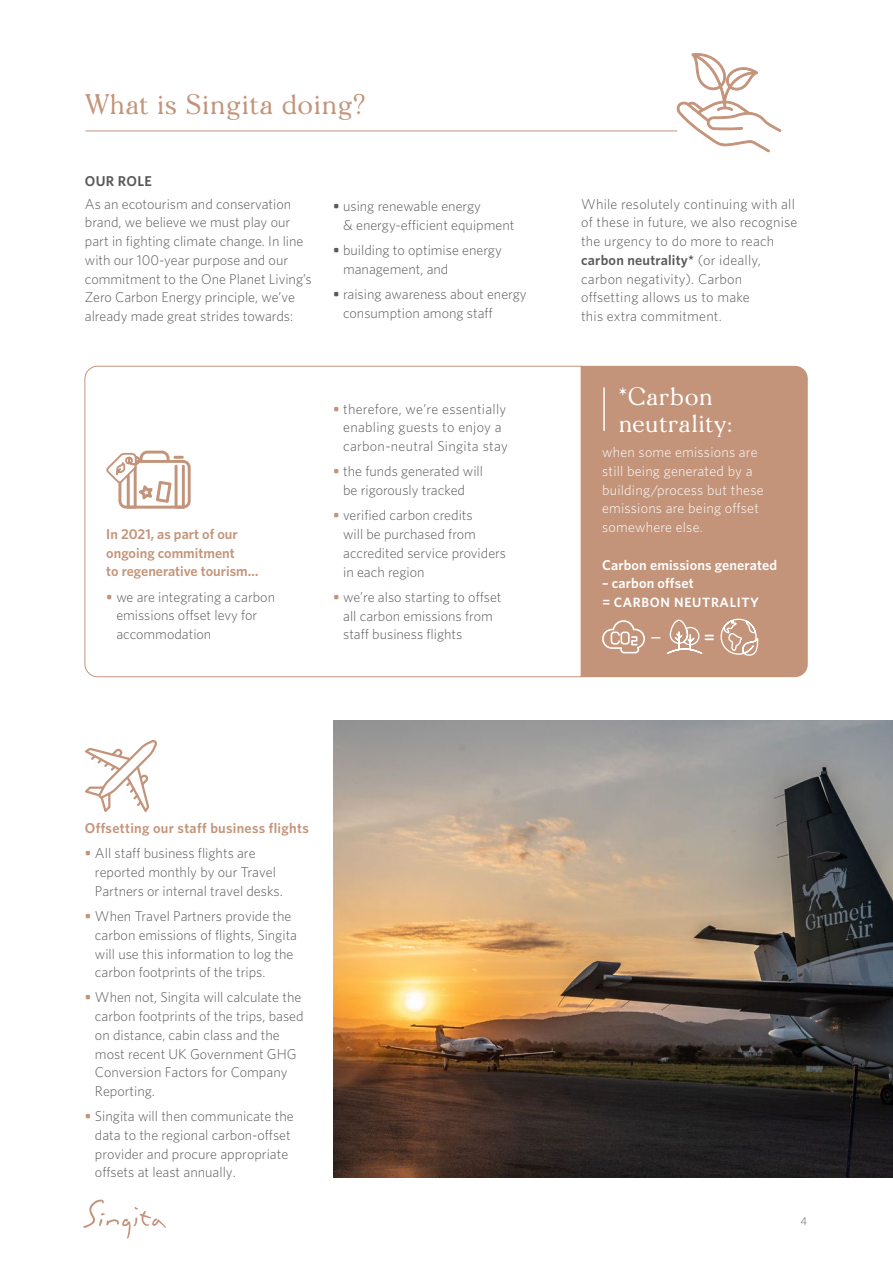
<style>
.page{position:relative;width:893px;height:1263px;background:#fff}
.page>*{position:absolute;margin:0;border:0;box-sizing:border-box;transform-origin:0 0}
.t1{font:27px "Morion";letter-spacing:.02em;color:#c3947a}
.t2{font:24px/27px "Morion";letter-spacing:.02em;color:#fff}
.t3{font:500 19.95px "Quicksand";color:#fff}
.t4{font:500 16.05px "Quicksand";color:#fff}
.t5{font:300 14.25px/18.8px "Whitney";color:#575a58}
.t6{font:300 14.25px/18.8px "Whitney";letter-spacing:.015em;color:#fff}
.t7{font:300 14.25px/18.8px "Whitney";letter-spacing:.02em;color:#575a58}
.t8{font:600 14.25px/18.8px "Whitney";color:#c3947a}
.t9{font:600 14.25px "Whitney";letter-spacing:.01em;color:#fff}
.t10{font:600 14.25px "Whitney";letter-spacing:.02em;color:#c3947a}
.t11{font:600 14.25px "Whitney";letter-spacing:.02em;color:#575a58}
.t12{font:600 13.5px "Whitney";letter-spacing:.05em;color:#fff}
.t13{font:300 11.25px "Whitney";color:#575a58}
.s1{font-weight:600}
.s2{font-weight:600;color:#c3947a}
.s3{font-size:14.25px}
</style>
<div class="page">
<svg style="left:84px;top:365px;width:498px;height:312px"></svg>
<hr style="left:86px;top:131px;width:591px;height:1px;background:#c3947a">
<svg style="left:83px;top:1199px;width:83px;height:39px"></svg>
<svg style="left:676px;top:53px;width:106px;height:99px"></svg>
<div style="left:581px;top:366px;width:227px;height:311px;background:#c3947a"></div>
<hr style="left:603px;top:388px;width:2px;height:42px;background:#fff">
<svg style="left:85px;top:740px;width:72px;height:72px"></svg>
<svg style="left:104px;top:451px;width:87px;height:58px"></svg>
<img style="left:333px;top:720px;width:560px;height:458px">
<svg style="left:666px;top:619px;width:37px;height:36px"></svg>
<svg style="left:602px;top:620px;width:43px;height:33px"></svg>
<svg style="left:720px;top:617px;width:40px;height:41px;background:#cfaa96"></svg>
<h1 class="t1" style="left:85px;top:81px;width:282px">What is Singita doing?</h1>
<p class="t11" style="left:85px;top:171px;width:68px">OUR ROLE</p>
<p class="t5" style="left:85px;top:194px;width:228px">As an ecotourism and conservation brand, we believe we must play our part in fighting climate change. In line with our 100-year purpose and our commitment to the One Planet Living’s Zero Carbon Energy principle, we’ve already made great strides towards:</p>
<p class="t5" style="left:343px;top:196px;width:173px;text-indent:-10px"><span class="s1">•</span> using renewable energy<br>&amp; energy-efficient equipment</p>
<p class="t5" style="left:343px;top:240px;width:160px;text-indent:-10px"><span class="s1">•</span> building to optimise energy management, and</p>
<p class="t5" style="left:343px;top:284px;width:185px;text-indent:-10px"><span class="s1">•</span> raising awareness about energy consumption among staff</p>
<p class="t8" style="left:106px;top:524px;width:154px">In 2021, as part of our ongoing commitment<br>to regenerative tourism…</p>
<p class="t5" style="left:116px;top:587px;width:160px;text-indent:-10px"><span class="s2">•</span> we are integrating a carbon emissions offset levy for accommodation</p>
<p class="t7" style="left:343px;top:399px;width:166px;text-indent:-10px"><span class="s2">•</span> therefore, we’re essentially enabling guests to enjoy a carbon-neutral Singita stay</p>
<p class="t5" style="left:333px;top:461px;width:151px;text-align:center"><span class="s2">•</span> the funds generated will be rigorously tracked</p>
<p class="t5" style="left:343px;top:505px;width:164px;text-indent:-10px"><span class="s2">•</span> verified carbon credits<br>will be purchased from accredited service providers in each region</p>
<p class="t5" style="left:343px;top:587px;width:160px;text-indent:-10px"><span class="s2">•</span> we’re also starting to offset all carbon emissions from staff business flights</p>
<p class="t5" style="left:581px;top:194px;width:218px">While resolutely continuing with all of these in future, we also recognise the urgency to do more to reach <span class="s1">carbon neutrality*</span> (or ideally, carbon negativity). Carbon offsetting allows us to make<br>this extra commitment.</p>
<h2 class="t2" style="left:618px;top:380px;width:116px">*Carbon neutrality:</h2>
<p class="t6" style="left:602px;top:442px;width:163px">when some emissions are still being generated by a building/process but these emissions are being offset somewhere else.</p>
<p class="t9" style="left:602px;top:555px;width:176px">Carbon emissions generated</p>
<p class="t9" style="left:602px;top:574px;width:93px">– carbon offset</p>
<p class="t12" style="left:602px;top:593px;width:158px"><span class="s3">=</span> CARBON NEUTRALITY</p>
<p class="t4" style="left:650px;top:617px;width:12px">_</p>
<h3 class="t3" style="left:704px;top:620px;width:13px">=</h3>
<p class="t10" style="left:85px;top:819px;width:225px">Offsetting our staff business flights</p>
<p class="t5" style="left:95px;top:844px;width:189px;text-indent:-10px"><span class="s2">•</span> All staff business flights are reported monthly by our Travel<br>Partners or internal travel desks.</p>
<p class="t5" style="left:95px;top:906px;width:204px;text-indent:-10px"><span class="s2">•</span> When Travel Partners provide the carbon emissions of flights, Singita will use this information to log the carbon footprints of the trips.</p>
<p class="t5" style="left:95px;top:987px;width:210px;text-indent:-10px"><span class="s2">•</span> When not, Singita will calculate the carbon footprints of the trips, based on distance, cabin class and the most recent UK Government GHG<br>Conversion Factors for Company<br>Reporting.</p>
<p class="t5" style="left:95px;top:1106px;width:200px;text-indent:-10px"><span class="s2">•</span> Singita will then communicate the data to the regional carbon-offset provider and procure appropriate offsets at least annually.</p>
<p class="t13" style="left:800px;top:1213px;width:8px">4</p>
</div>
